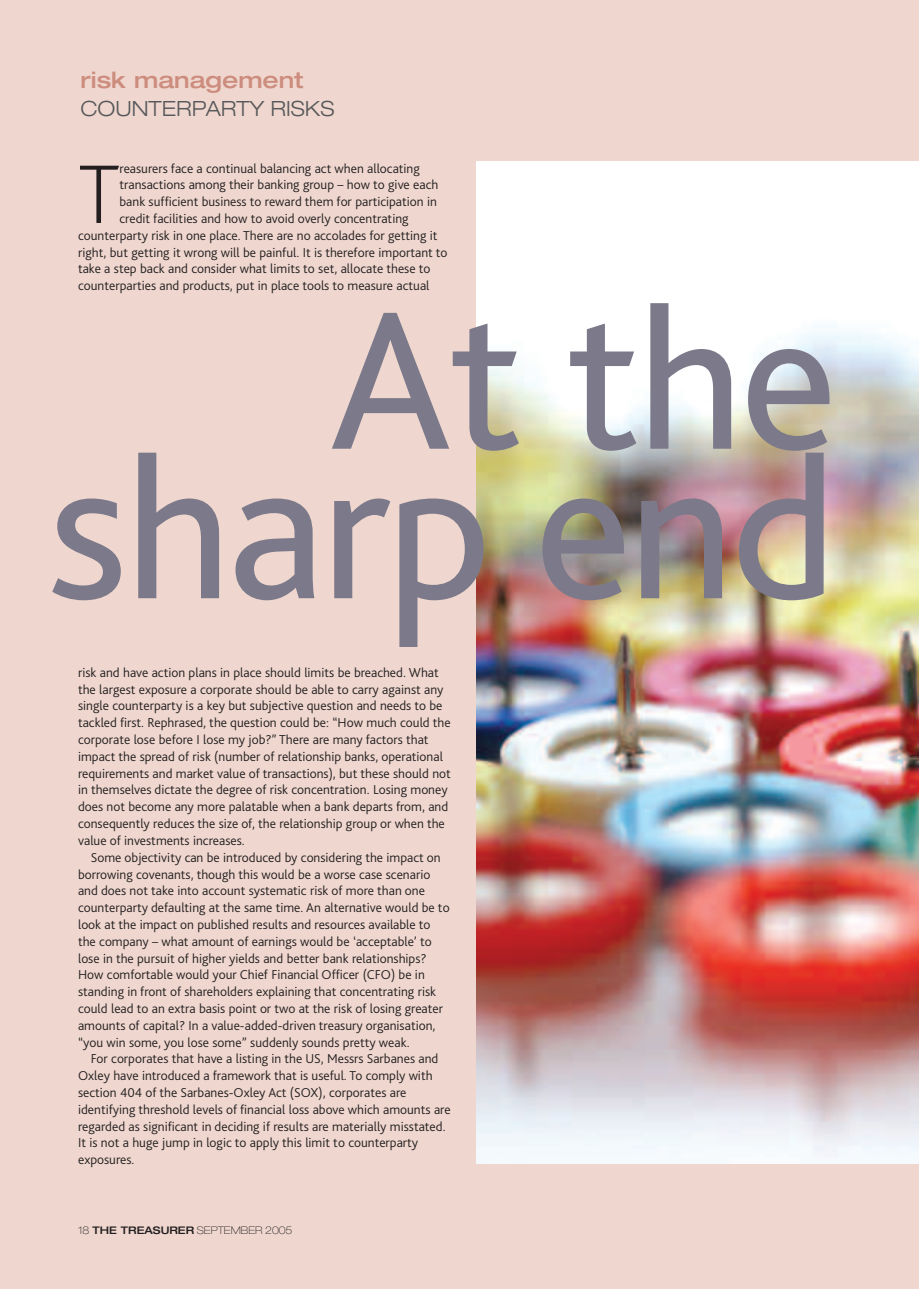
<style>
.page{position:relative;width:919px;height:1289px;background:#fff}
.page>*{position:absolute;margin:0;border:0;box-sizing:border-box;transform-origin:0 0}
.t1{font:205.5px/149.4px "Bliss 2";letter-spacing:-.015em;color:#7c7a8a;text-align:right}
.t2{font:200 86.85px "Bliss 2";color:#231f20}
.t3{font:500 expanded 22.5px "Helvetica Neue";color:#cd8d7e}
.t4{font:300 expanded 21px "Helvetica Neue";color:#57585a}
.t5{font:300 13.5px/16.8px "Bliss 2";color:#231f20}
.t6{font:100 expanded 10.5px "Helvetica Neue";color:#231f20}
.s1{font-weight:500}
</style>
<div class="page">
<div style="left:906px;top:0;width:12px;height:1288px;background:#efd7cf"></div>
<div style="left:0;top:0;width:906px;height:1288px;background:#efd7cf"></div>
<img style="left:476px;top:162px;width:442px;height:1001px">
<h3 class="t3" style="left:80px;top:72px;width:224px">risk management</h3>
<h3 class="t4" style="left:80px;top:101px;width:255px">COUNTERPARTY RISKS</h3>
<h2 class="t2" style="left:78px;top:161px;width:43px">T</h2>
<p class="t5" style="left:119px;top:161px;width:302px">reasurers face a continual balancing act when allocating</p>
<p class="t5" style="left:119px;top:178px;width:320px">transactions among their banking group – how to give each</p>
<p class="t5" style="left:119px;top:194px;width:319px">bank sufficient business to reward them for participation in</p>
<p class="t5" style="left:119px;top:211px;width:290px">credit facilities and how to avoid overly concentrating</p>
<p class="t5" style="left:78px;top:228px;width:361px">counterparty risk in one place. There are no accolades for getting it</p>
<p class="t5" style="left:78px;top:245px;width:371px">right, but getting it wrong will be painful. It is therefore important to</p>
<p class="t5" style="left:78px;top:262px;width:354px">take a step back and consider what limits to set, allocate these to</p>
<p class="t5" style="left:78px;top:278px;width:353px">counterparties and products, put in place tools to measure actual</p>
<h1 class="t1" style="left:47px;top:325px;width:791px">At the sharp end</h1>
<p class="t5" style="left:78px;top:665px;width:374px">risk and have action plans in place should limits be breached. What the largest exposure a corporate should be able to carry against any single counterparty is a key but subjective question and needs to be tackled first. Rephrased, the question could be: “How much could the corporate lose before I lose my job?” There are many factors that impact the spread of risk (number of relationship banks, operational requirements and market value of transactions), but these should not in themselves dictate the degree of risk concentration. Losing money does not become any more palatable when a bank departs from, and consequently reduces the size of, the relationship group or when the value of investments increases.</p>
<p class="t5" style="left:78px;top:850px;width:373px;text-indent:13px">Some objectivity can be introduced by considering the impact on borrowing covenants, though this would be a worse case scenario and does not take into account systematic risk of more than one counterparty defaulting at the same time. An alternative would be to look at the impact on published results and resources available to the company – what amount of earnings would be ‘acceptable’ to lose in the pursuit of higher yields and better bank relationships?<br>How comfortable would your Chief Financial Officer (CFO) be in standing in front of shareholders explaining that concentrating risk could lead to an extra basis point or two at the risk of losing greater amounts of capital? In a value-added-driven treasury organisation, “you win some, you lose some” suddenly sounds pretty weak.</p>
<p class="t5" style="left:78px;top:1051px;width:374px;text-indent:13px">For corporates that have a listing in the US, Messrs Sarbanes and Oxley have introduced a framework that is useful. To comply with section 404 of the Sarbanes-Oxley Act (SOX), corporates are identifying threshold levels of financial loss above which amounts are regarded as significant in deciding if results are materially misstated.<br>It is not a huge jump in logic to apply this limit to counterparty exposures.</p>
<p class="t6" style="left:78px;top:1226px;width:216px">18 <span class="s1">THE TREASURER</span> SEPTEMBER 2005</p>
</div>
